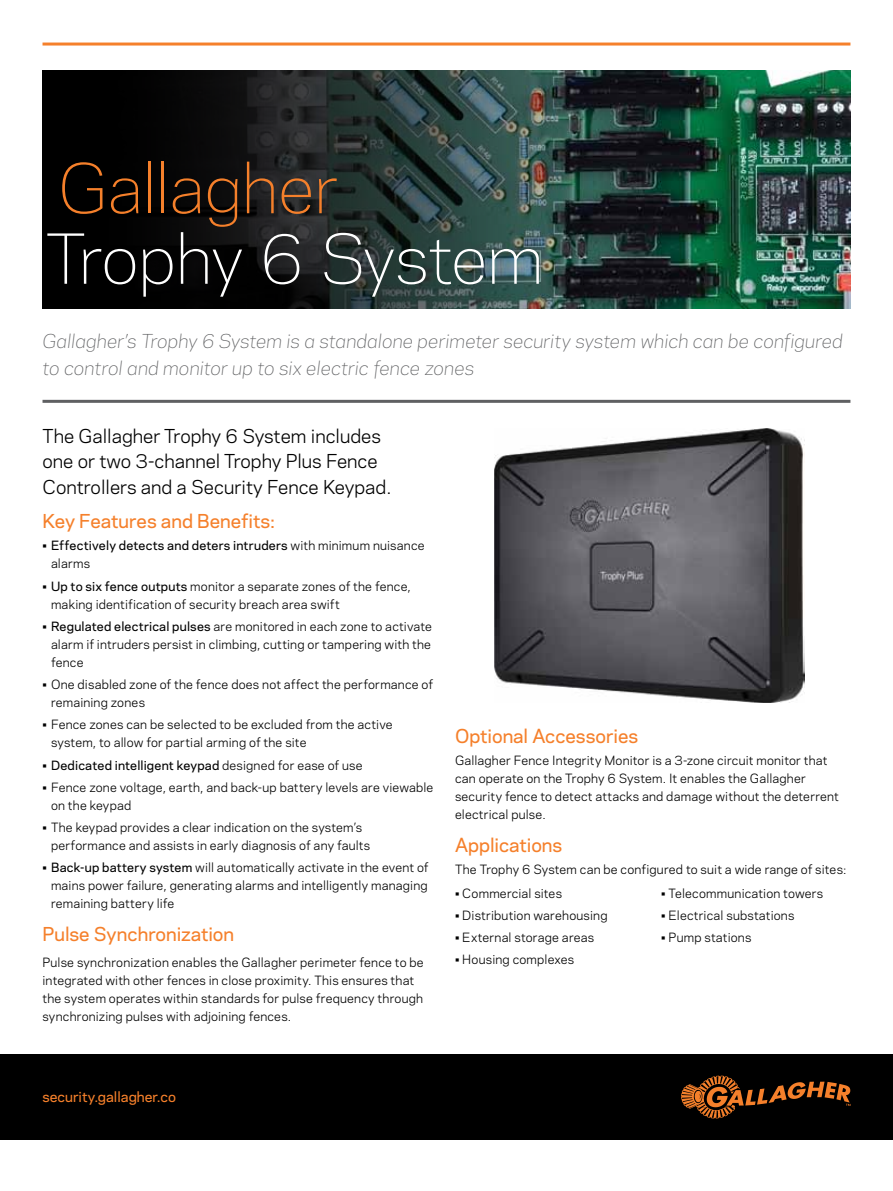
<style>
.page{position:relative;width:893px;height:1191px;background:#fff}
.page>*{position:absolute;margin:0;border:0;box-sizing:border-box;transform-origin:0 0}
.t1{font:300 64.5px "Galaxie Polaris";letter-spacing:-.02em;color:#fff}
.t2{font:300 64.5px "Galaxie Polaris";letter-spacing:-.02em;color:#f5802b}
.t3{font:italic 300 18px/27px "Galaxie Polaris";letter-spacing:-.005em;color:#5f6062}
.t4{font:18px/25.5px "Galaxie Polaris";color:#000}
.t5{font:500 18px "Galaxie Polaris";letter-spacing:-.005em;color:#f5802b}
.t6{font:500 13.5px "Galaxie Polaris";color:#f5802b}
.t7{font:12px/18px "Galaxie Polaris";letter-spacing:.015em;color:#000}
.t8{font:500 12px/18px "Galaxie Polaris";letter-spacing:.015em;color:#000}
.s1{font-weight:400}
.s2{font-weight:500}
</style>
<div class="page">
<img style="left:619px;top:70px;width:231px;height:238px">
<svg style="left:43px;top:70px;width:576px;height:238px;background:#1d2827"></svg>
<hr style="left:43px;top:43px;width:807px;height:3px;background:#f5802b">
<div style="left:0;top:1054px;width:893px;height:85px;background:#000"></div>
<svg style="left:681px;top:1075px;width:169px;height:43px"></svg>
<hr style="left:43px;top:400px;width:807px;height:3px;background:#5f6062">
<img style="left:495px;top:428px;width:309px;height:274px">
<h1 class="t2" style="left:58px;top:140px;width:282px">Gallagher</h1>
<h1 class="t1" style="left:45px;top:211px;width:500px">Trophy 6 System</h1>
<h2 class="t3" style="left:43px;top:326px;width:802px">Gallagher’s Trophy 6 System is a standalone perimeter security system which can be configured to control and monitor up to six electric fence zones</h2>
<h2 class="t4" style="left:43px;top:422px;width:350px">The Gallagher Trophy 6 System includes one or two 3-channel Trophy Plus Fence<br>Controllers and a Security Fence Keypad.</h2>
<h2 class="t5" style="left:43px;top:507px;width:234px">Key Features and Benefits:</h2>
<p class="t8" style="left:51px;top:536px;width:375px;text-indent:-9px"><span class="s1">•</span> Effectively detects and deters intruders <span class="s1">with minimum nuisance alarms</span></p>
<p class="t7" style="left:51px;top:576px;width:361px;text-indent:-9px">• <span class="s2">Up to six fence outputs</span> monitor a separate zones of the fence, making identification of security breach area swift</p>
<p class="t7" style="left:51px;top:616px;width:382px;text-align:justify;text-indent:-9px">• <span class="s2">Regulated electrical pulses</span> are monitored in each zone to activate alarm if intruders persist in climbing, cutting or tampering with the fence</p>
<p class="t7" style="left:51px;top:675px;width:384px;text-indent:-9px">• One disabled zone of the fence does not affect the performance of remaining zones</p>
<p class="t7" style="left:51px;top:715px;width:343px;text-indent:-9px">• Fence zones can be selected to be excluded from the active system, to allow for partial arming of the site</p>
<p class="t8" style="left:43px;top:755px;width:322px"><span class="s1">•</span> Dedicated intelligent keypad <span class="s1">designed for ease of use</span></p>
<p class="t7" style="left:51px;top:777px;width:384px;text-indent:-9px">• Fence zone voltage, earth, and back-up battery levels are viewable on the keypad</p>
<p class="t7" style="left:51px;top:818px;width:321px;text-indent:-9px">• The keypad provides a clear indication on the system’s performance and assists in early diagnosis of any faults</p>
<p class="t7" style="left:51px;top:858px;width:379px;text-align:justify;text-indent:-9px">• <span class="s2">Back-up battery system</span> will automatically activate in the event of mains power failure, generating alarms and intelligently managing remaining battery life</p>
<h2 class="t5" style="left:43px;top:920px;width:193px">Pulse Synchronization</h2>
<p class="t7" style="left:43px;top:953px;width:383px">Pulse synchronization enables the Gallagher perimeter fence to be integrated with other fences in close proximity. This ensures that the system operates within standards for pulse frequency through synchronizing pulses with adjoining fences.</p>
<h2 class="t5" style="left:455px;top:722px;width:185px">Optional Accessories</h2>
<p class="t7" style="left:455px;top:751px;width:385px">Gallagher Fence Integrity Monitor is a 3-zone circuit monitor that can operate on the Trophy 6 System. It enables the Gallagher security fence to detect attacks and damage without the deterrent electrical pulse.</p>
<h2 class="t5" style="left:455px;top:831px;width:109px">Applications</h2>
<p class="t7" style="left:455px;top:859px;width:393px">The Trophy 6 System can be configured to suit a wide range of sites:</p>
<p class="t7" style="left:455px;top:883px;width:109px">• Commercial sites</p>
<p class="t7" style="left:455px;top:905px;width:154px">• Distribution warehousing</p>
<p class="t7" style="left:455px;top:927px;width:141px">• External storage areas</p>
<p class="t7" style="left:455px;top:950px;width:121px">• Housing complexes</p>
<p class="t7" style="left:661px;top:883px;width:163px">• Telecommunication towers</p>
<p class="t7" style="left:661px;top:905px;width:135px">• Electrical substations</p>
<p class="t7" style="left:661px;top:927px;width:92px">• Pump stations</p>
<p class="t6" style="left:43px;top:1087px;width:135px">security.gallagher.co</p>
</div>
